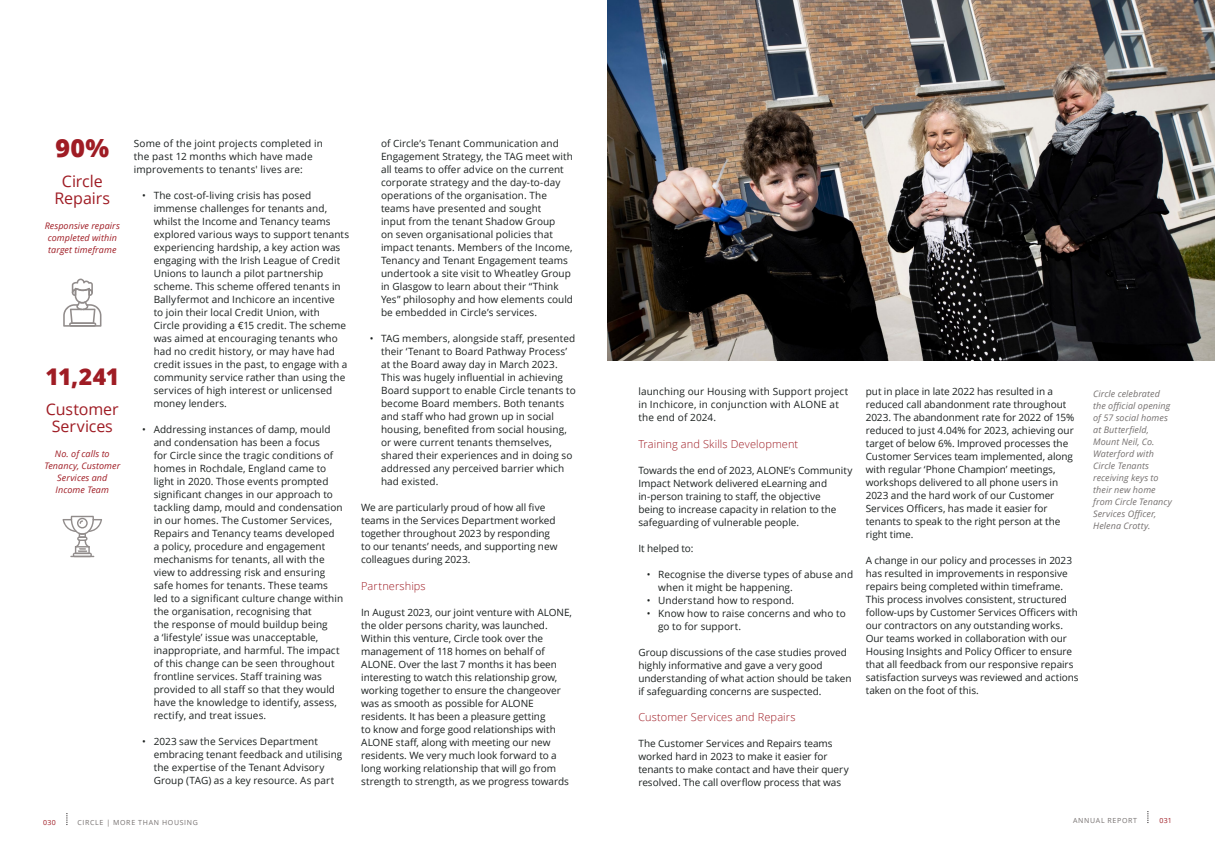
<style>
.page{position:relative;width:1215px;height:866px;background:#fff}
.page>*{position:absolute;margin:0;border:0;box-sizing:border-box;transform-origin:0 0}
.t1{font:800 25px "Open Sans";color:#9f1c24}
.t2{font:800 23px "Open Sans";color:#9f1c24}
.t3{font:16px/17px "Open Sans";letter-spacing:-.005em;color:#9f1c24;text-align:center}
.t4{font:300 11px "Open Sans";letter-spacing:.01em;color:#9f1c24}
.t5{font:10px/13px "Open Sans";letter-spacing:.005em;color:#1c2120}
.t6{font:italic 9px/12px "Open Sans";letter-spacing:.01em;color:#75706f}
.t7{font:italic 9px/12px "Open Sans";letter-spacing:.01em;color:#9f1c24;text-align:center}
.t8{font:7px "Open Sans";letter-spacing:.1em;color:#75706f}
.t9{font:7px "Open Sans";letter-spacing:.045em;color:#9f1c24}
</style>
<div class="page">
<img style="left:607px;top:0;width:608px;height:361px">
<svg style="left:63px;top:279px;width:38px;height:48px"></svg>
<svg style="left:63px;top:516px;width:39px;height:41px"></svg>
<h1 class="t1" style="left:55px;top:129px;width:55px">90%</h1>
<h3 class="t3" style="left:55px;top:172px;width:57px">Circle<br>Repairs</h3>
<p class="t7" style="left:45px;top:219px;width:77px">Responsive repairs completed within target timeframe</p>
<h2 class="t2" style="left:45px;top:359px;width:75px">11,241</h2>
<h3 class="t3" style="left:46px;top:400px;width:74px">Customer<br>Services</h3>
<p class="t7" style="left:44px;top:447px;width:77px">No. of calls to<br>Tenancy, Customer<br>Services and<br>Income Team</p>
<p class="t5" style="left:134px;top:137px;width:191px">Some of the joint projects completed in the past 12 months which have made improvements to tenants' lives are:</p>
<p class="t5" style="left:154px;top:189px;width:197px;text-indent:-11px">• The cost-of-living crisis has posed immense challenges for tenants and, whilst the Income and Tenancy teams explored various ways to support tenants experiencing hardship, a key action was engaging with the Irish League of Credit Unions to launch a pilot partnership scheme. This scheme offered tenants in Ballyfermot and Inchicore an incentive<br>to join their local Credit Union, with<br>Circle providing a €15 credit. The scheme was aimed at encouraging tenants who had no credit history, or may have had credit issues in the past, to engage with a community service rather than using the services of high interest or unlicensed money lenders.</p>
<p class="t5" style="left:154px;top:423px;width:191px;text-indent:-11px">• Addressing instances of damp, mould and condensation has been a focus<br>for Circle since the tragic conditions of homes in Rochdale, England came to light in 2020. Those events prompted significant changes in our approach to tackling damp, mould and condensation in our homes. The Customer Services, Repairs and Tenancy teams developed<br>a policy, procedure and engagement mechanisms for tenants, all with the view to addressing risk and ensuring safe homes for tenants. These teams led to a significant culture change within the organisation, recognising that<br>the response of mould buildup being<br>a ‘lifestyle’ issue was unacceptable, inappropriate, and harmful. The impact of this change can be seen throughout frontline services. Staff training was provided to all staff so that they would have the knowledge to identify, assess, rectify, and treat issues.</p>
<p class="t5" style="left:154px;top:735px;width:190px;text-indent:-11px">• 2023 saw the Services Department embracing tenant feedback and utilising the expertise of the Tenant Advisory Group (TAG) as a key resource. As part</p>
<p class="t5" style="left:381px;top:137px;width:193px;text-indent:-11px">• of Circle’s Tenant Communication and Engagement Strategy, the TAG meet with all teams to offer advice on the current corporate strategy and the day-to-day operations of the organisation. The teams have presented and sought<br>input from the tenant Shadow Group<br>on seven organisational policies that impact tenants. Members of the Income, Tenancy and Tenant Engagement teams undertook a site visit to Wheatley Group in Glasgow to learn about their “Think Yes” philosophy and how elements could be embedded in Circle’s services.</p>
<p class="t5" style="left:381px;top:332px;width:196px;text-indent:-11px">• TAG members, alongside staff, presented their ‘Tenant to Board Pathway Process’ at the Board away day in March 2023.<br>This was hugely influential in achieving Board support to enable Circle tenants to become Board members. Both tenants and staff who had grown up in social housing, benefited from social housing, or were current tenants themselves, shared their experiences and in doing so addressed any perceived barrier which had existed.</p>
<p class="t5" style="left:361px;top:501px;width:198px">We are particularly proud of how all five teams in the Services Department worked together throughout 2023 by responding to our tenants’ needs, and supporting new colleagues during 2023.</p>
<p class="t4" style="left:361px;top:578px;width:66px">Partnerships</p>
<p class="t5" style="left:361px;top:606px;width:212px">In August 2023, our joint venture with ALONE, the older persons charity, was launched.<br>Within this venture, Circle took over the management of 118 homes on behalf of ALONE. Over the last 7 months it has been interesting to watch this relationship grow, working together to ensure the changeover was as smooth as possible for ALONE residents. It has been a pleasure getting<br>to know and forge good relationships with ALONE staff, along with meeting our new residents. We very much look forward to a long working relationship that will go from strength to strength, as we progress towards</p>
<p class="t5" style="left:638px;top:385px;width:211px">launching our Housing with Support project in Inchicore, in conjunction with ALONE at the end of 2024.</p>
<p class="t4" style="left:638px;top:436px;width:161px">Training and Skills Development</p>
<p class="t5" style="left:638px;top:464px;width:216px">Towards the end of 2023, ALONE’s Community Impact Network delivered eLearning and in-person training to staff, the objective<br>being to increase capacity in relation to the safeguarding of vulnerable people.</p>
<p class="t5" style="left:638px;top:542px;width:57px">It helped to:</p>
<p class="t5" style="left:658px;top:568px;width:196px;text-indent:-11px">• Recognise the diverse types of abuse and when it might be happening.</p>
<p class="t5" style="left:647px;top:594px;width:149px">• Understand how to respond.</p>
<p class="t5" style="left:658px;top:607px;width:189px;text-indent:-11px">• Know how to raise concerns and who to go to for support.</p>
<p class="t5" style="left:638px;top:646px;width:215px">Group discussions of the case studies proved highly informative and gave a very good understanding of what action should be taken if safeguarding concerns are suspected.</p>
<p class="t4" style="left:638px;top:709px;width:159px">Customer Services and Repairs</p>
<p class="t5" style="left:638px;top:737px;width:212px">The Customer Services and Repairs teams worked hard in 2023 to make it easier for tenants to make contact and have their query resolved. The call overflow process that was</p>
<p class="t5" style="left:865px;top:384px;width:210px">put in place in late 2022 has resulted in a reduced call abandonment rate throughout 2023. The abandonment rate for 2022 of 15% reduced to just 4.04% for 2023, achieving our target of below 6%. Improved processes the Customer Services team implemented, along with regular ‘Phone Champion’ meetings, workshops delivered to all phone users in 2023 and the hard work of our Customer Services Officers, has made it easier for tenants to speak to the right person at the right time.</p>
<p class="t5" style="left:865px;top:553px;width:214px">A change in our policy and processes in 2023 has resulted in improvements in responsive repairs being completed within timeframe.<br>This process involves consistent, structured follow-ups by Customer Services Officers with our contractors on any outstanding works.<br>Our teams worked in collaboration with our Housing Insights and Policy Officer to ensure that all feedback from our responsive repairs satisfaction surveys was reviewed and actions taken on the foot of this.</p>
<p class="t6" style="left:1093px;top:387px;width:80px">Circle celebrated the official opening of 57 social homes at Butterfield,<br>Mount Neil, Co.<br>Waterford with<br>Circle Tenants receiving keys to their new home from Circle Tenancy<br>Services Officer,<br>Helena Crotty.</p>
<p class="t9" style="left:43px;top:818px;width:14px">030</p>
<p class="t9" style="left:1159px;top:816px;width:14px">031</p>
<p class="t8" style="left:77px;top:818px;width:122px">CIRCLE | MORE THAN HOUSING</p>
<p class="t8" style="left:1073px;top:816px;width:66px">ANNUAL REPORT</p>
</div>
